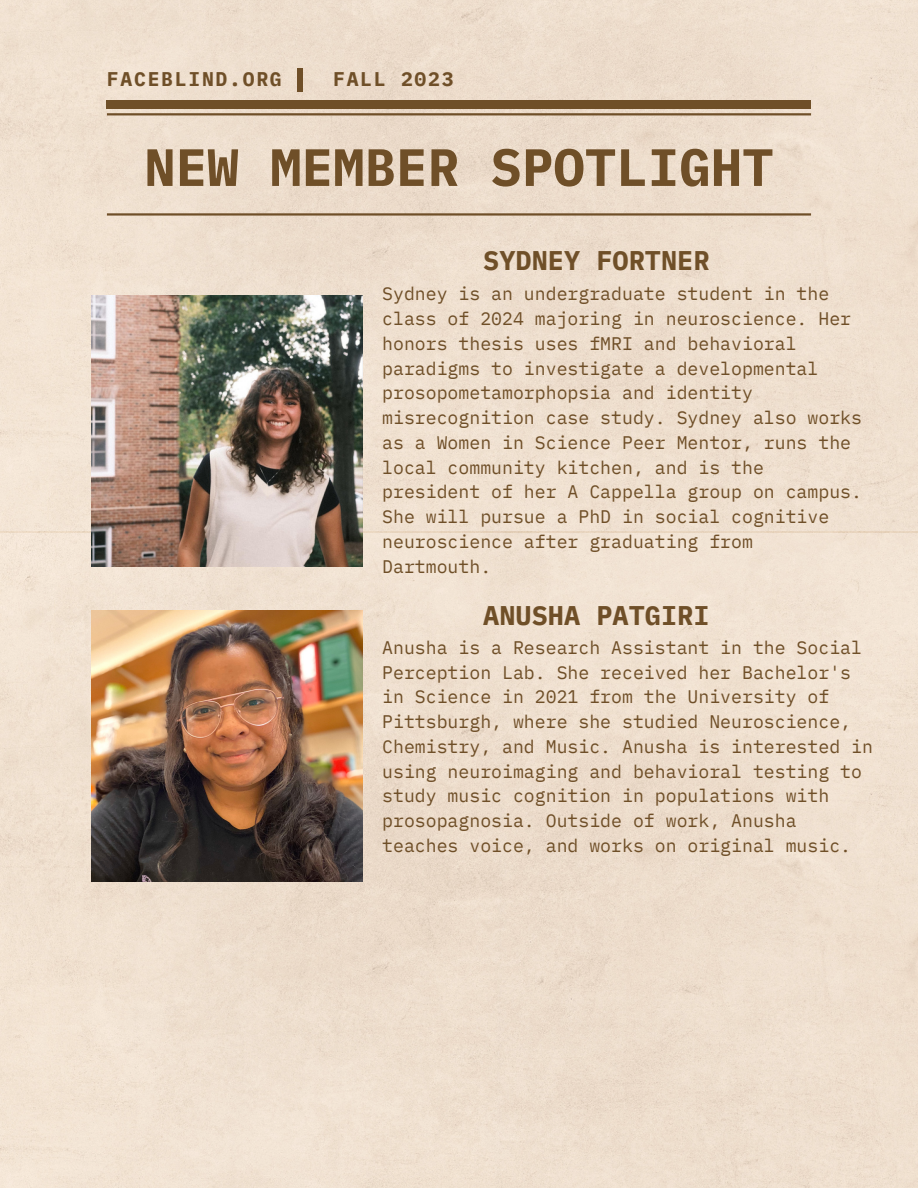
<style>
.page{position:relative;width:918px;height:1188px;background:#efdfcf}
.page>*{position:absolute;margin:0;border:0;box-sizing:border-box;transform-origin:0 0}
.t1{font:700 52.5px "IBM Plex Mono";color:#6f4f28}
.t2{font:700 27px "IBM Plex Mono";color:#6f4f28}
.t3{font:700 19.8px "IBM Plex Mono";letter-spacing:.09em;color:#6f4f28}
.t4{font:18.15px/24.8px "IBM Plex Mono";color:#6f4f28}
</style>
<div class="page">
<div style="left:107px;top:100px;width:704px;height:8px;background:#6f4f28"></div>
<hr style="left:107px;top:113px;width:704px;height:2px;background:#6f4f28">
<hr style="left:107px;top:213px;width:704px;height:3px;background:#6f4f28">
<div style="left:297px;top:68px;width:6px;height:24px;background:#6f4f28"></div>
<img style="left:92px;top:610px;width:271px;height:272px">
<img style="left:92px;top:295px;width:271px;height:271px">
<p class="t3" style="left:107px;top:66px;width:176px">FACEBLIND.ORG</p>
<p class="t3" style="left:333px;top:66px;width:122px">FALL 2023</p>
<p class="t1" style="left:144px;top:132px;width:631px">NEW MEMBER SPOTLIGHT</p>
<p class="t2" style="left:483px;top:242px;width:228px">SYDNEY FORTNER</p>
<p class="t4" style="left:382px;top:281px;width:481px">Sydney is an undergraduate student in the class of 2024 majoring in neuroscience. Her honors thesis uses fMRI and behavioral paradigms to investigate a developmental prosopometamorphopsia and identity misrecognition case study. Sydney also works as a Women in Science Peer Mentor, runs the local community kitchen, and is the president of her A Cappella group on campus.<br>She will pursue a PhD in social cognitive neuroscience after graduating from Dartmouth.</p>
<p class="t2" style="left:483px;top:597px;width:228px">ANUSHA PATGIRI</p>
<p class="t4" style="left:382px;top:635px;width:492px">Anusha is a Research Assistant in the Social Perception Lab. She received her Bachelor's in Science in 2021 from the University of Pittsburgh, where she studied Neuroscience, Chemistry, and Music. Anusha is interested in using neuroimaging and behavioral testing to study music cognition in populations with prosopagnosia. Outside of work, Anusha teaches voice, and works on original music.</p>
</div>
